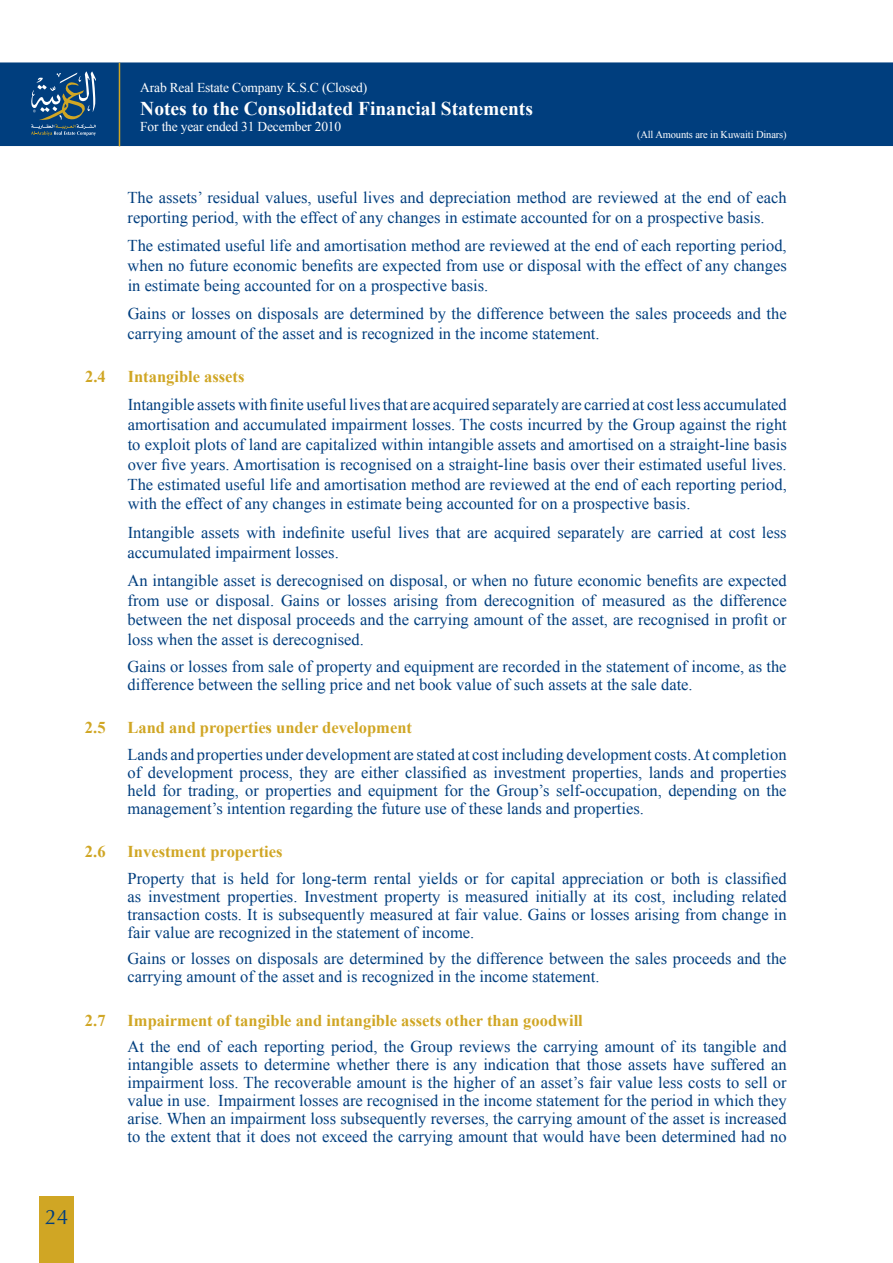
<style>
.page{position:relative;width:893px;height:1263px;background:#fff}
.page>*{position:absolute;margin:0;border:0;box-sizing:border-box;transform-origin:0 0}
.t1{font:21px "Optima";color:#003e7e}
.t2{font:700 19.5px "Times New Roman";color:#fff}
.t3{font:16.5px/19.8px "Times New Roman";color:#003e7e;text-align:justify}
.t4{font:700 16.5px "Times New Roman";color:#d0a624}
.t5{font:13.5px "Times New Roman";letter-spacing:-.015em;color:#fff}
.t6{font:10.5px "Times New Roman";letter-spacing:-.015em;color:#fff}
</style>
<div class="page">
<div style="left:39px;top:1196px;width:35px;height:67px;background:#d0a624"></div>
<div style="left:0;top:62px;width:893px;height:84px;background:#003e7e"></div>
<svg style="left:31px;top:71px;width:65px;height:65px"></svg>
<hr style="left:119px;top:63px;width:1px;height:83px;background:#d0a624">
<p class="t5" style="left:140px;top:79px;width:228px">Arab Real Estate Company K.S.C (Closed)</p>
<p class="t2" style="left:140px;top:97px;width:394px">Notes to the Consolidated Financial Statements</p>
<p class="t5" style="left:140px;top:119px;width:202px">For the year ended 31 December 2010</p>
<p class="t6" style="left:637px;top:128px;width:151px">(All Amounts are in Kuwaiti Dinars)</p>
<p class="t3" style="left:128px;top:187px;width:661px">The assets’ residual values, useful lives and depreciation method are reviewed at the end of each reporting period, with the effect of any changes in estimate accounted for on a prospective basis.</p>
<p class="t3" style="left:128px;top:235px;width:661px">The estimated useful life and amortisation method are reviewed at the end of each reporting period, when no future economic benefits are expected from use or disposal with the effect of any changes in estimate being accounted for on a prospective basis.</p>
<p class="t3" style="left:128px;top:303px;width:661px">Gains or losses on disposals are determined by the difference between the sales proceeds and the carrying amount of the asset and is recognized in the income statement.</p>
<p class="t4" style="left:85px;top:367px;width:22px">2.4</p>
<p class="t4" style="left:128px;top:367px;width:118px">Intangible assets</p>
<p class="t3" style="left:128px;top:395px;width:661px">Intangible assets with finite useful livesthat are acquired separately are carried at cost less accumulated amortisation and accumulated impairment losses. The costs incurred by the Group against the right to exploit plots of land are capitalized within intangible assets and amortised on a straight-line basis over five years. Amortisation is recognised on a straight-line basis over their estimated useful lives.<br>The estimated useful life and amortisation method are reviewed at the end of each reporting period, with the effect of any changes in estimate being accounted for on a prospective basis.</p>
<p class="t3" style="left:128px;top:522px;width:661px">Intangible assets with indefinite useful lives that are acquired separately are carried at cost less accumulated impairment losses.</p>
<p class="t3" style="left:127px;top:570px;width:661px">An intangible asset is derecognised on disposal, or when no future economic benefits are expected from use or disposal. Gains or losses arising from derecognition of measured as the difference between the net disposal proceeds and the carrying amount of the asset, are recognised in profit or loss when the asset is derecognised.</p>
<p class="t3" style="left:127px;top:657px;width:661px;line-height:18px">Gains or losses from sale of property and equipment are recorded in the statement of income, as the difference between the selling price and net book value of such assets at the sale date.</p>
<p class="t4" style="left:85px;top:718px;width:22px">2.5</p>
<p class="t4" style="left:127px;top:718px;width:286px">Land and properties under development</p>
<p class="t3" style="left:127px;top:745px;width:661px;line-height:18px">Lands and properties under development are stated at cost including development costs. At completion of development process, they are either classified as investment properties, lands and properties held for trading, or properties and equipment for the Group’s self-occupation, depending on the management’s intention regarding the future use of these lands and properties.</p>
<p class="t4" style="left:85px;top:842px;width:22px">2.6</p>
<p class="t4" style="left:127px;top:842px;width:157px">Investment properties</p>
<p class="t3" style="left:127px;top:869px;width:661px;line-height:18px">Property that is held for long-term rental yields or for capital appreciation or both is classified as investment properties. Investment property is measured initially at its cost, including related transaction costs. It is subsequently measured at fair value. Gains or losses arising from change in fair value are recognized in the statement of income.</p>
<p class="t3" style="left:127px;top:949px;width:661px;line-height:18px">Gains or losses on disposals are determined by the difference between the sales proceeds and the carrying amount of the asset and is recognized in the income statement.</p>
<p class="t4" style="left:85px;top:1011px;width:22px">2.7</p>
<p class="t4" style="left:127px;top:1011px;width:457px">Impairment of tangible and intangible assets other than goodwill</p>
<p class="t3" style="left:127px;top:1037px;width:661px;line-height:18px">At the end of each reporting period, the Group reviews the carrying amount of its tangible and intangible assets to determine whether there is any indication that those assets have suffered an impairment loss. The recoverable amount is the higher of an asset’s fair value less costs to sell or value in use. Impairment losses are recognised in the income statement for the period in which they arise. When an impairment loss subsequently reverses, the carrying amount of the asset is increased to the extent that it does not exceed the carrying amount that would have been determined had no</p>
<p class="t1" style="left:45px;top:1205px;width:25px">24</p>
</div>
